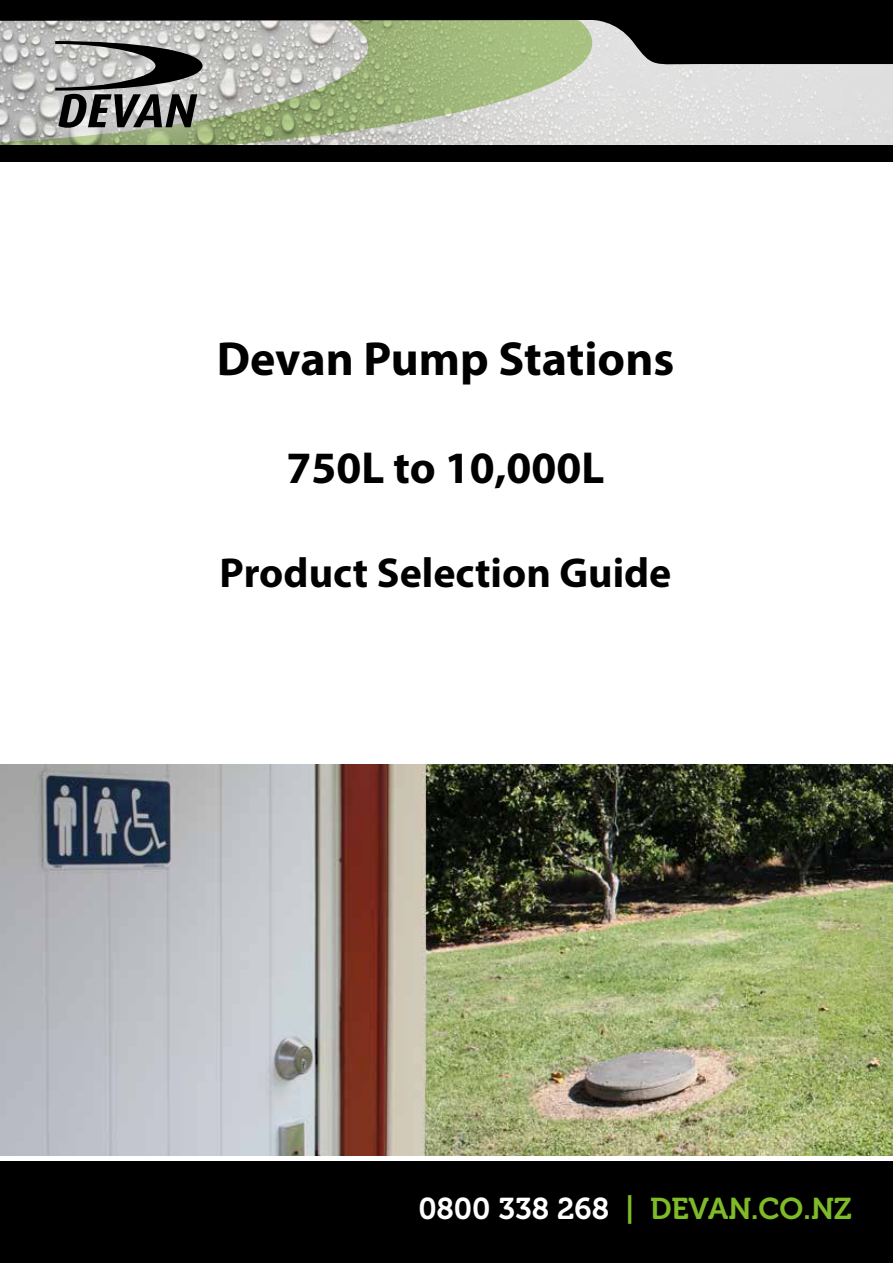
<style>
.page{position:relative;width:893px;height:1263px;background:#fff}
.page>*{position:absolute;margin:0;border:0;box-sizing:border-box;transform-origin:0 0}
.t1{font:700 48px "Myriad Pro";color:#000}
.t2{font:700 45px "Myriad Pro";color:#000}
.t3{font:700 42px "Myriad Pro";color:#000}
.t4{font:30px "Museo 700";color:#7fba28}
.s1{color:#fff}
</style>
<div class="page">
<img style="left:0;top:0;width:893px;height:146px">
<div style="left:0;top:1161px;width:893px;height:102px;background:#000"></div>
<div style="left:31px;top:14px;width:197px;height:140px;background:#fff;opacity:.59"></div>
<svg style="left:55px;top:41px;width:147px;height:87px"></svg>
<div style="left:0;top:146px;width:893px;height:16px;background:#000"></div>
<img style="left:0;top:764px;width:893px;height:391px">
<h1 class="t1" style="left:217px;top:327px;width:459px">Devan Pump Stations</h1>
<h2 class="t2" style="left:287px;top:438px;width:319px">750L to 10,000L</h2>
<h3 class="t3" style="left:220px;top:546px;width:453px">Product Selection Guide</h3>
<p class="t4" style="left:418px;top:1192px;width:435px"><span class="s1">0800 338 268</span> | DEVAN.CO.NZ</p>
</div>
